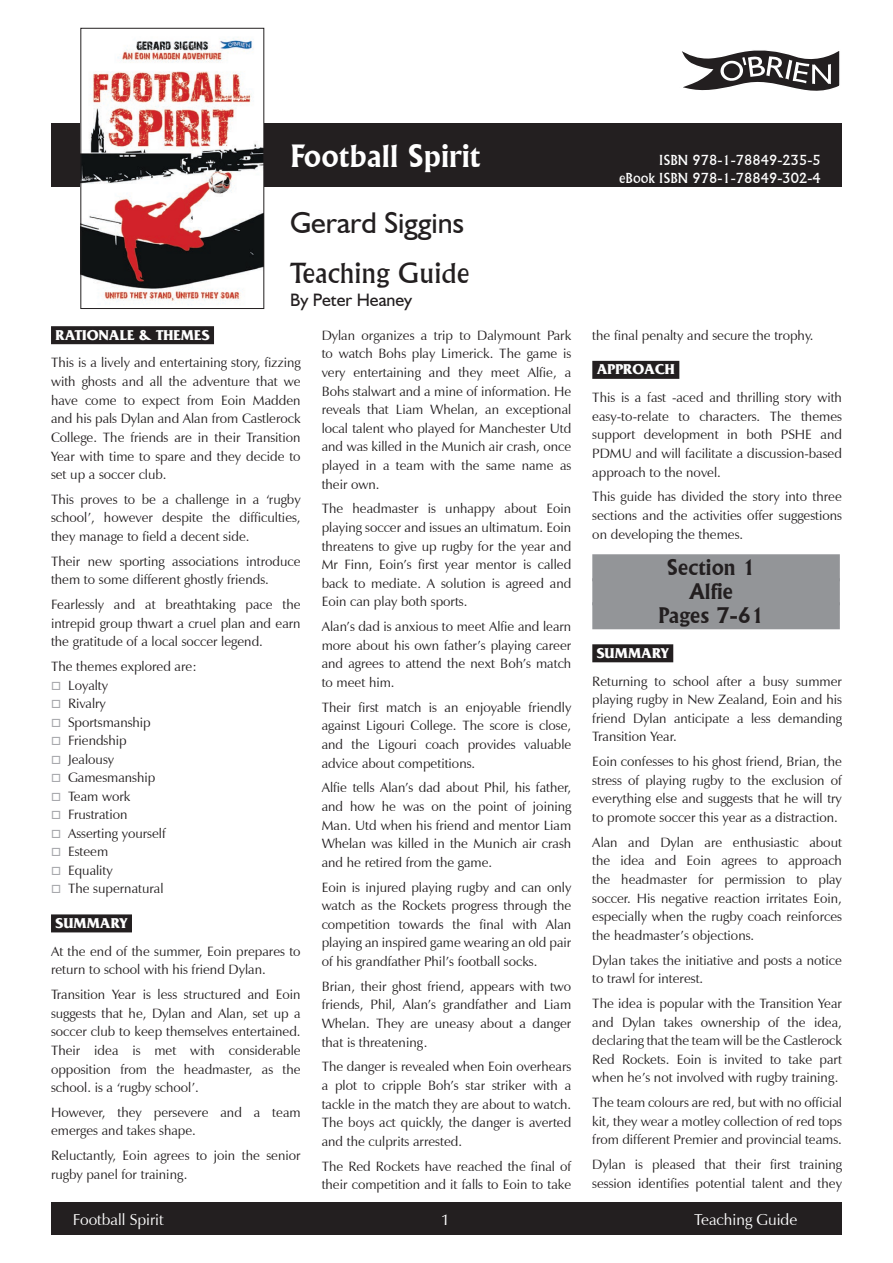
<style>
.page{position:relative;width:893px;height:1263px;background:#fff}
.page>*{position:absolute;margin:0;border:0;box-sizing:border-box;transform-origin:0 0}
.P1_Heading{font:700 30px "Flareserif 821 BT";color:#fff}
.P1_Author{font:30px "Humanist 521 BT";color:#231f20}
.P1_A_Classroom_Ex{font:27px "Flareserif 821 BT";color:#231f20}
.UNITS{font:700 21px/24px "Flareserif 821 BT";color:#231f20;text-align:center}
.P1_Guide_author{font:18px "Humanist 521 BT";color:#231f20}
.Z_FOOTER{font:15.75px "Zapf Humanist 601 BT";color:#fff}
.SUBHEADING{font:700 15px "France";color:#fff}
.Body_Text{font:13.5px/18.6px "Zapf Humanist 601 BT";color:#231f20;text-align:justify}
.isbn{font:13.5px "Flareserif 821 BT";color:#fff}
</style>
<div class="page">
<div style="left:51px;top:1202px;width:791px;height:33px;background:#231f20"></div>
<div style="left:51px;top:326px;width:163px;height:18px;background:#231f20"></div>
<div style="left:51px;top:914px;width:81px;height:18px;background:#231f20"></div>
<div style="left:592px;top:361px;width:87px;height:18px;background:#231f20"></div>
<div style="left:592px;top:554px;width:248px;height:27px;background:#939598"></div>
<div style="left:592px;top:578px;width:248px;height:27px;background:#939598"></div>
<div style="left:592px;top:602px;width:248px;height:27px;background:#939598"></div>
<div style="left:592px;top:644px;width:81px;height:18px;background:#231f20"></div>
<div style="left:51px;top:123px;width:791px;height:64px;background:#231f20"></div>
<img style="left:82px;top:37px;width:180px;height:268px">
<div style="left:80px;top:28px;width:184px;height:281px;border:1px solid #231f20"></div>
<svg style="left:682px;top:50px;width:158px;height:41px"></svg>
<p class="P1_Heading" style="left:290px;top:137px;width:192px">Football Spirit</p>
<p class="isbn" style="left:659px;top:152px;width:163px">ISBN 978-1-78849-235-5</p>
<p class="isbn" style="left:619px;top:170px;width:203px">eBook ISBN 978-1-78849-302-4</p>
<p class="P1_Author" style="left:290px;top:205px;width:175px">Gerard Siggins</p>
<p class="P1_A_Classroom_Ex" style="left:290px;top:257px;width:181px">Teaching Guide</p>
<p class="P1_Guide_author" style="left:290px;top:288px;width:124px">By Peter Heaney</p>
<p class="SUBHEADING" style="left:56px;top:326px;width:155px">RATIONALE &amp; THEMES</p>
<p class="Body_Text" style="left:51px;top:353px;width:251px">This is a lively and entertaining story, fizzing with ghosts and all the adventure that we have come to expect from Eoin Madden and his pals Dylan and Alan from Castlerock College. The friends are in their Transition Year with time to spare and they decide to set up a soccer club.</p>
<p class="Body_Text" style="left:51px;top:490px;width:251px">This proves to be a challenge in a ‘rugby school’, however despite the difficulties, they manage to field a decent side.</p>
<p class="Body_Text" style="left:51px;top:552px;width:251px">Their new sporting associations introduce them to some different ghostly friends.</p>
<p class="Body_Text" style="left:51px;top:595px;width:251px">Fearlessly and at breathtaking pace the intrepid group thwart a cruel plan and earn the gratitude of a local soccer legend.</p>
<p class="Body_Text" style="left:51px;top:657px;width:147px">The themes explored are:</p>
<p class="Body_Text" style="left:68px;top:676px;width:42px">Loyalty</p>
<p class="Body_Text" style="left:68px;top:694px;width:39px">Rivalry</p>
<p class="Body_Text" style="left:68px;top:713px;width:84px">Sportsmanship</p>
<p class="Body_Text" style="left:68px;top:731px;width:60px">Friendship</p>
<p class="Body_Text" style="left:68px;top:750px;width:48px">Jealousy</p>
<p class="Body_Text" style="left:68px;top:768px;width:89px">Gamesmanship</p>
<p class="Body_Text" style="left:68px;top:787px;width:64px">Team work</p>
<p class="Body_Text" style="left:68px;top:805px;width:61px">Frustration</p>
<p class="Body_Text" style="left:68px;top:824px;width:99px">Asserting yourself</p>
<p class="Body_Text" style="left:68px;top:842px;width:42px">Esteem</p>
<p class="Body_Text" style="left:68px;top:861px;width:46px">Equality</p>
<p class="Body_Text" style="left:68px;top:879px;width:97px">The supernatural</p>
<p class="SUBHEADING" style="left:56px;top:914px;width:73px">SUMMARY</p>
<p class="Body_Text" style="left:51px;top:942px;width:251px">At the end of the summer, Eoin prepares to return to school with his friend Dylan.</p>
<p class="Body_Text" style="left:51px;top:985px;width:251px">Transition Year is less structured and Eoin suggests that he, Dylan and Alan, set up a soccer club to keep themselves entertained.<br>Their idea is met with considerable opposition from the headmaster, as the school. is a ‘rugby school’.</p>
<p class="Body_Text" style="left:51px;top:1103px;width:251px">However, they persevere and a team emerges and takes shape.</p>
<p class="Body_Text" style="left:51px;top:1146px;width:251px">Reluctantly, Eoin agrees to join the senior rugby panel for training.</p>
<p class="Body_Text" style="left:322px;top:326px;width:251px">Dylan organizes a trip to Dalymount Park to watch Bohs play Limerick. The game is very entertaining and they meet Alfie, a Bohs stalwart and a mine of information. He reveals that Liam Whelan, an exceptional local talent who played for Manchester Utd and was killed in the Munich air crash, once played in a team with the same name as their own.</p>
<p class="Body_Text" style="left:322px;top:499px;width:251px">The headmaster is unhappy about Eoin playing soccer and issues an ultimatum. Eoin threatens to give up rugby for the year and Mr Finn, Eoin’s first year mentor is called back to mediate. A solution is agreed and Eoin can play both sports.</p>
<p class="Body_Text" style="left:322px;top:617px;width:251px">Alan’s dad is anxious to meet Alfie and learn more about his own father’s playing career and agrees to attend the next Boh’s match to meet him.</p>
<p class="Body_Text" style="left:322px;top:698px;width:251px">Their first match is an enjoyable friendly against Ligouri College. The score is close, and the Ligouri coach provides valuable advice about competitions.</p>
<p class="Body_Text" style="left:322px;top:778px;width:251px">Alfie tells Alan’s dad about Phil, his father, and how he was on the point of joining Man. Utd when his friend and mentor Liam Whelan was killed in the Munich air crash and he retired from the game.</p>
<p class="Body_Text" style="left:322px;top:878px;width:251px">Eoin is injured playing rugby and can only watch as the Rockets progress through the competition towards the final with Alan playing an inspired game wearing an old pair of his grandfather Phil’s football socks.</p>
<p class="Body_Text" style="left:322px;top:977px;width:251px">Brian, their ghost friend, appears with two friends, Phil, Alan’s grandfather and Liam Whelan. They are uneasy about a danger that is threatening.</p>
<p class="Body_Text" style="left:322px;top:1057px;width:251px">The danger is revealed when Eoin overhears a plot to cripple Boh’s star striker with a tackle in the match they are about to watch.<br>The boys act quickly, the danger is averted and the culprits arrested.</p>
<p class="Body_Text" style="left:322px;top:1156px;width:251px">The Red Rockets have reached the final of their competition and it falls to Eoin to take</p>
<p class="Body_Text" style="left:592px;top:326px;width:223px">the final penalty and secure the trophy.</p>
<p class="SUBHEADING" style="left:597px;top:361px;width:79px">APPROACH</p>
<p class="Body_Text" style="left:592px;top:388px;width:251px">This is a fast -aced and thrilling story with easy-to-relate to characters. The themes support development in both PSHE and PDMU and will facilitate a discussion-based approach to the novel.</p>
<p class="Body_Text" style="left:592px;top:487px;width:251px">This guide has divided the story into three sections and the activities offer suggestions on developing the themes.</p>
<p class="UNITS" style="left:658px;top:555px;width:108px">Section 1<br>Alfie<br>Pages 7-61</p>
<p class="SUBHEADING" style="left:597px;top:644px;width:73px">SUMMARY</p>
<p class="Body_Text" style="left:592px;top:672px;width:251px">Returning to school after a busy summer playing rugby in New Zealand, Eoin and his friend Dylan anticipate a less demanding Transition Year.</p>
<p class="Body_Text" style="left:592px;top:752px;width:251px">Eoin confesses to his ghost friend, Brian, the stress of playing rugby to the exclusion of everything else and suggests that he will try to promote soccer this year as a distraction.</p>
<p class="Body_Text" style="left:592px;top:833px;width:251px">Alan and Dylan are enthusiastic about the idea and Eoin agrees to approach the headmaster for permission to play soccer. His negative reaction irritates Eoin, especially when the rugby coach reinforces the headmaster’s objections.</p>
<p class="Body_Text" style="left:592px;top:950px;width:251px">Dylan takes the initiative and posts a notice to trawl for interest.</p>
<p class="Body_Text" style="left:592px;top:994px;width:251px">The idea is popular with the Transition Year and Dylan takes ownership of the idea, declaring that the team will be the Castlerock Red Rockets. Eoin is invited to take part when he’s not involved with rugby training.</p>
<p class="Body_Text" style="left:592px;top:1093px;width:251px">The team colours are red, but with no official kit, they wear a motley collection of red tops from different Premier and provincial teams.</p>
<p class="Body_Text" style="left:592px;top:1155px;width:251px">Dylan is pleased that their first training session identifies potential talent and they</p>
<p class="Z_FOOTER" style="left:73px;top:1210px;width:93px">Football Spirit</p>
<p class="Z_FOOTER" style="left:441px;top:1210px;width:10px">1</p>
<p class="Z_FOOTER" style="left:694px;top:1210px;width:105px">Teaching Guide</p>
</div>
